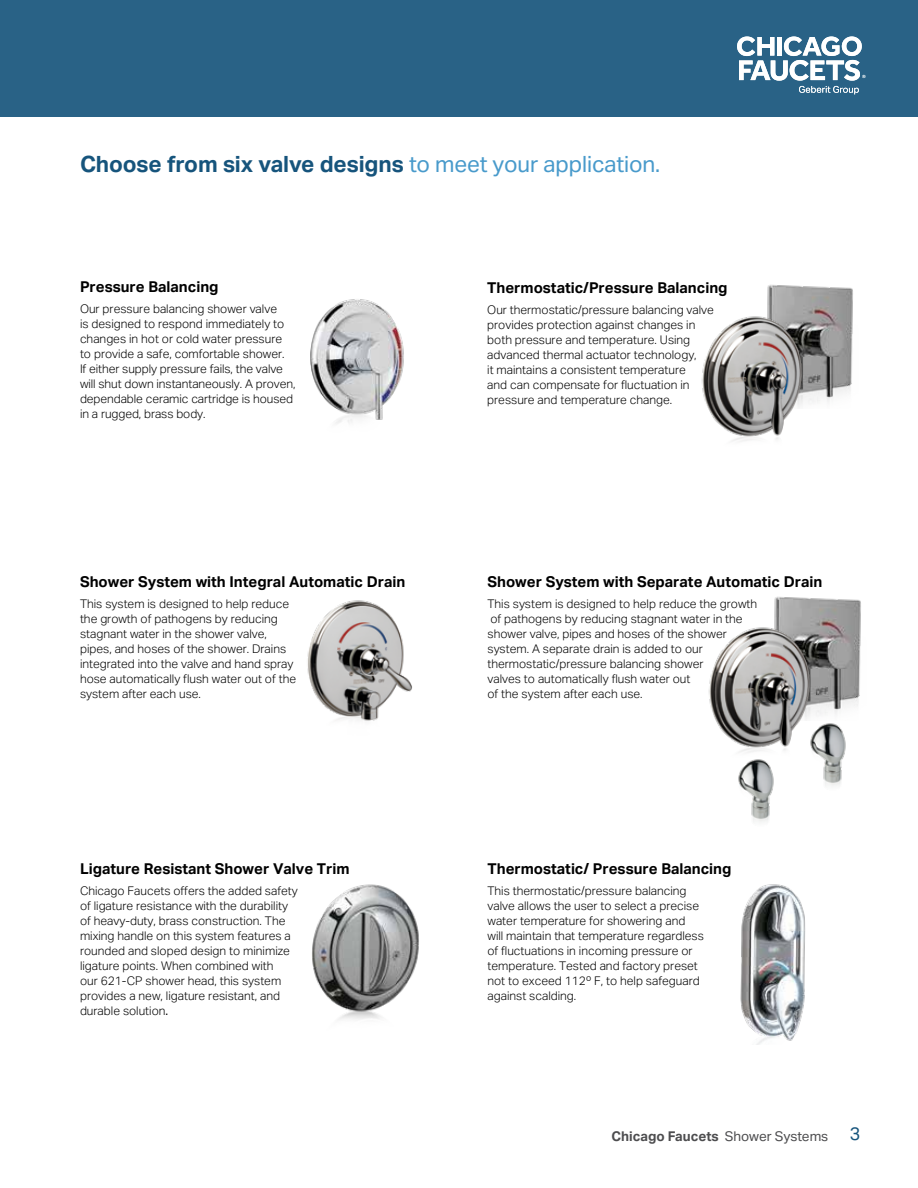
<style>
.page{position:relative;width:918px;height:1188px;background:#fff}
.page>*{position:absolute;margin:0;border:0;box-sizing:border-box;transform-origin:0 0}
.t1{font:700 22.5px "Aktiv Grotesk Geberit";letter-spacing:-.005em;color:#16547c}
.t2{font:700 15px "Aktiv Grotesk Geberit";color:#000}
.t3{font:700 13.5px "Aktiv Grotesk Geberit";color:#4d4d4f}
.t4{font:300 12px/15px "Aktiv Grotesk Geberit";color:#000}
.s1{font-weight:400;color:#489acb}
.s2{font-weight:400}
.s3{font-weight:400;font-size:18px;color:#16547c}
</style>
<div class="page">
<div style="left:0;top:0;width:918px;height:117px;background:#296286"></div>
<svg style="left:737px;top:37px;width:128px;height:57px"></svg>
<img style="left:310px;top:299px;width:94px;height:125px">
<img style="left:307px;top:600px;width:106px;height:121px">
<img style="left:767px;top:284px;width:86px;height:119px">
<img style="left:701px;top:312px;width:109px;height:130px">
<img style="left:774px;top:596px;width:87px;height:110px">
<img style="left:708px;top:623px;width:110px;height:127px">
<img style="left:725px;top:741px;width:60px;height:81px">
<img style="left:797px;top:705px;width:60px;height:81px">
<img style="left:312px;top:884px;width:107px;height:136px">
<img style="left:740px;top:884px;width:66px;height:160px">
<h1 class="t1" style="left:80px;top:150px;width:582px">Choose from six valve designs <span class="s1">to meet your application.</span></h1>
<p class="t2" style="left:80px;top:277px;width:140px">Pressure Balancing</p>
<p class="t4" style="left:80px;top:301px;width:217px">Our pressure balancing shower valve<br>is designed to respond immediately to changes in hot or cold water pressure to provide a safe, comfortable shower.<br>If either supply pressure fails, the valve will shut down instantaneously. A proven, dependable ceramic cartridge is housed in a rugged, brass body.</p>
<p class="t2" style="left:80px;top:572px;width:327px">Shower System with Integral Automatic Drain</p>
<p class="t4" style="left:80px;top:596px;width:218px">This system is designed to help reduce the growth of pathogens by reducing stagnant water in the shower valve, pipes, and hoses of the shower. Drains integrated into the valve and hand spray hose automatically flush water out of the system after each use.</p>
<p class="t2" style="left:80px;top:860px;width:271px">Ligature Resistant Shower Valve Trim</p>
<p class="t4" style="left:80px;top:884px;width:219px">Chicago Faucets offers the added safety of ligature resistance with the durability of heavy-duty, brass construction. The mixing handle on this system features a rounded and sloped design to minimize ligature points. When combined with<br>our 621-CP shower head, this system provides a new, ligature resistant, and durable solution<span class="s2">.</span></p>
<p class="t2" style="left:487px;top:278px;width:242px">Thermostatic/Pressure Balancing</p>
<p class="t4" style="left:487px;top:302px;width:228px">Our thermostatic/pressure balancing valve provides protection against changes in both pressure and temperature. Using advanced thermal actuator technology,<br>it maintains a consistent temperature<br>and can compensate for fluctuation in pressure and temperature change.</p>
<p class="t2" style="left:488px;top:572px;width:336px">Shower System with Separate Automatic Drain</p>
<p class="t4" style="left:488px;top:596px;width:271px">This system is designed to help reduce the growth of pathogens by reducing stagnant water in the shower valve, pipes and hoses of the shower system. A separate drain is added to our thermostatic/pressure balancing shower<br>valves to automatically flush water out<br>of the system after each use.</p>
<p class="t2" style="left:488px;top:860px;width:246px">Thermostatic/ Pressure Balancing</p>
<p class="t4" style="left:488px;top:884px;width:218px">This thermostatic/pressure balancing valve allows the user to select a precise water temperature for showering and will maintain that temperature regardless of fluctuations in incoming pressure or temperature. Tested and factory preset not to exceed 112º F, to help safeguard against scalding.</p>
<p class="t3" style="left:612px;top:1127px;width:251px">Chicago Faucets <span class="s2">Shower Systems</span> <span class="s3">3</span></p>
</div>
